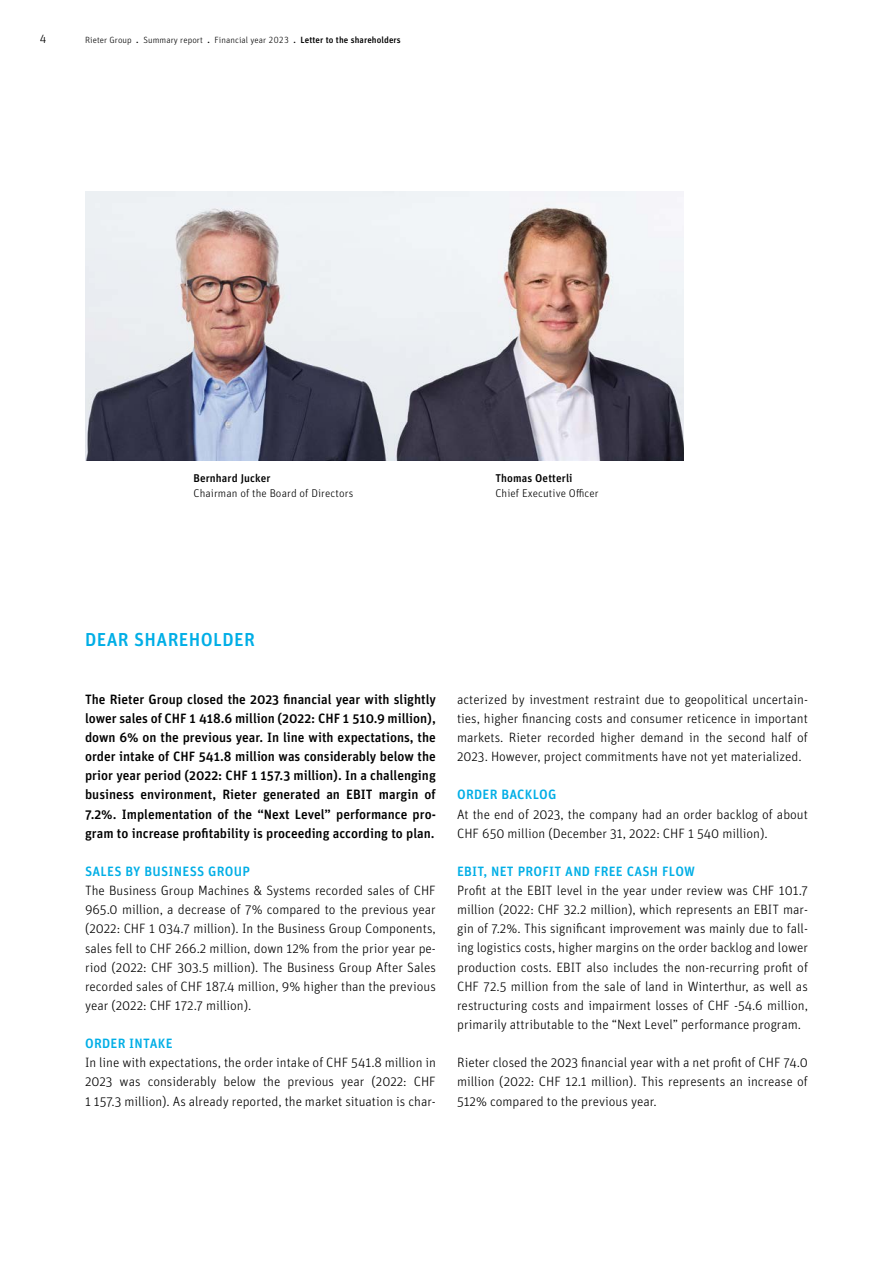
<style>
.page{position:relative;width:893px;height:1263px;background:#fff}
.page>*{position:absolute;margin:0;border:0;box-sizing:border-box;transform-origin:0 0}
.t1{font:18.75px "Rieter Unit OT Medium";letter-spacing:.02em;color:#00aee6}
.t2{font:13.5px/19.2px "Rieter Unit OT Light";color:#000;text-align:justify}
.t3{font:13.5px/19.2px "Rieter Unit OT Medium";color:#000;text-align:justify}
.t4{font:13.5px "Rieter Unit OT Medium";letter-spacing:.02em;color:#00aee6}
.t5{font:12px "Rieter Unit OT Light";color:#000}
.t6{font:11.25px "Rieter Unit OT Light";letter-spacing:.01em;color:#000}
.t7{font:11.25px "Rieter Unit OT Medium";letter-spacing:.01em;color:#000}
.t8{font:9px "Rieter Unit OT Light";letter-spacing:.015em;color:#000}
.t9{font:9px "Rieter Unit OT Medium";letter-spacing:.01em;color:#000}
.s1{font-family:"Rieter Unit OT Medium"}
</style>
<div class="page">
<img style="left:85px;top:191px;width:599px;height:269px">
<p class="t5" style="left:40px;top:32px;width:8px">4</p>
<p class="t8" style="left:115px;top:34px;width:18px">roup</p>
<p class="t9" style="left:293px;top:34px;width:109px">. Letter to the shareholders</p>
<p class="t9" style="left:227px;top:34px;width:109px">. Letter to the shareholders</p>
<p class="t8" style="left:136px;top:34px;width:154px"><span class="s1">.</span> Summary report <span class="s1">.</span> Financial year 2023</p>
<p class="t8" style="left:85px;top:34px;width:139px">Rieter Group . Annual Report 2023</p>
<p class="t7" style="left:193px;top:471px;width:79px">Bernhard Jucker</p>
<p class="t6" style="left:193px;top:487px;width:161px">Chairman of the Board of Directors</p>
<p class="t7" style="left:495px;top:471px;width:79px">Thomas Oetterli</p>
<p class="t6" style="left:495px;top:487px;width:105px">Chief Executive Officer</p>
<h1 class="t1" style="left:85px;top:628px;width:171px">DEAR SHAREHOLDER</h1>
<p class="t3" style="left:85px;top:690px;width:352px">The Rieter Group closed the 2023 financial year with slightly lower sales of CHF 1 418.6 million (2022: CHF 1 510.9 million), down 6% on the previous year. In line with expectations, the order intake of CHF 541.8 million was considerably below the prior year period (2022: CHF 1 157.3 million). In a challenging business environment, Rieter generated an EBIT margin of 7.2%. Implementation of the “Next Level” performance pro&shy;gram to increase profitability is proceeding according to plan.</p>
<p class="t4" style="left:85px;top:863px;width:166px">SALES BY BUSINESS GROUP</p>
<p class="t2" style="left:85px;top:881px;width:352px">The Business Group Machines &amp; Systems recorded sales of CHF 965.0 million, a decrease of 7% compared to the previous year (2022: CHF 1 034.7 million). In the Business Group Components, sales fell to CHF 266.2 million, down 12% from the prior year pe&shy;riod (2022: CHF 303.5 million). The Business Group After Sales recorded sales of CHF 187.4 million, 9% higher than the previous year (2022: CHF 172.7 million).</p>
<p class="t4" style="left:85px;top:1035px;width:89px">ORDER INTAKE</p>
<p class="t2" style="left:85px;top:1053px;width:352px">In line with expectations, the order intake of CHF 541.8 million in 2023 was considerably below the previous year (2022: CHF 1 157.3 million). As already reported, the market situation is char-</p>
<p class="t2" style="left:457px;top:690px;width:352px">acterized by investment restraint due to geopolitical uncertain&shy;ties, higher financing costs and consumer reticence in important markets. Rieter recorded higher demand in the second half of 2023. However, project commitments have not yet materialized.</p>
<p class="t4" style="left:457px;top:786px;width:101px">ORDER BACKLOG</p>
<p class="t2" style="left:457px;top:804px;width:352px">At the end of 2023, the company had an order backlog of about<br>CHF 650 million (December 31, 2022: CHF 1 540 million).</p>
<p class="t4" style="left:457px;top:863px;width:239px">EBIT, NET PROFIT AND FREE CASH FLOW</p>
<p class="t2" style="left:457px;top:881px;width:352px">Profit at the EBIT level in the year under review was CHF 101.7 million (2022: CHF 32.2 million), which represents an EBIT mar&shy;gin of 7.2%. This significant improvement was mainly due to fall&shy;ing logistics costs, higher margins on the order backlog and lower production costs. EBIT also includes the non-recurring profit of CHF 72.5 million from the sale of land in Winterthur, as well as restructuring costs and impairment losses of CHF -54.6 million, primarily attributable to the “Next Level” performance program.</p>
<p class="t2" style="left:457px;top:1053px;width:352px">Rieter closed the 2023 financial year with a net profit of CHF 74.0 million (2022: CHF 12.1 million). This represents an increase of 512% compared to the previous year.</p>
</div>
